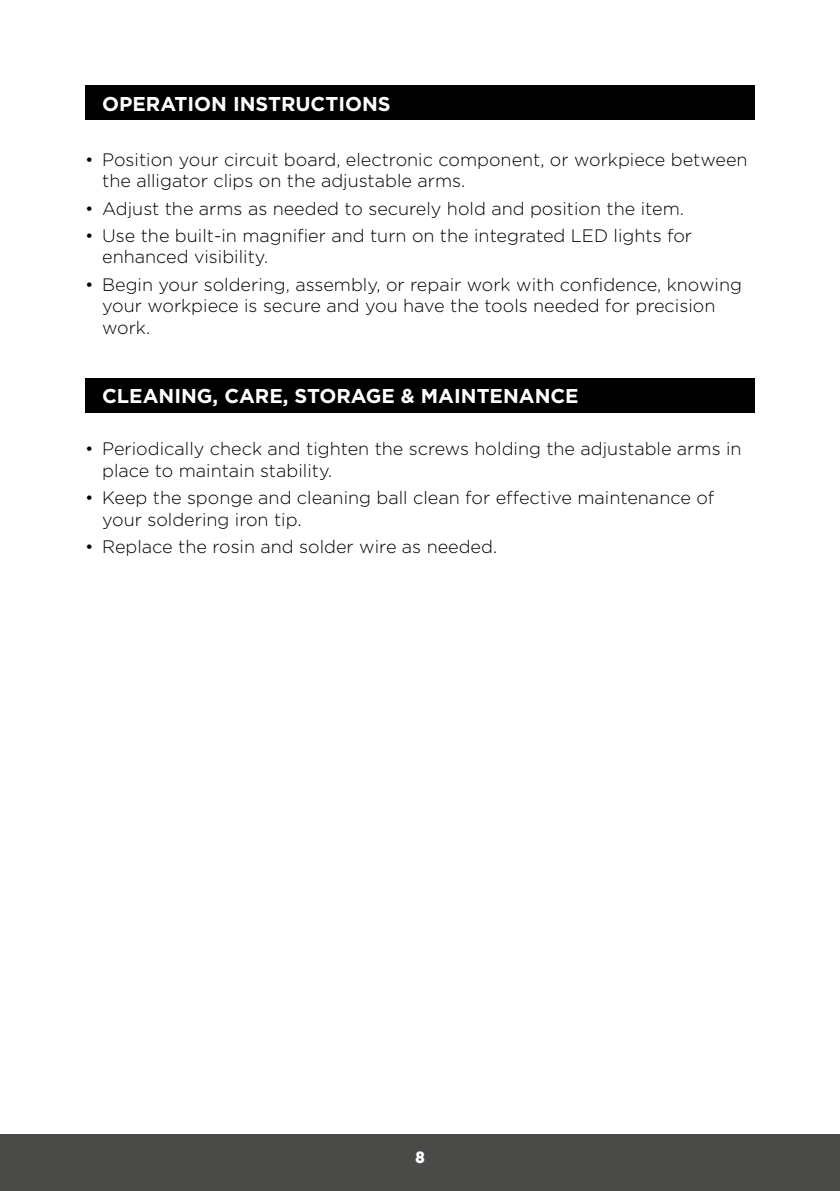
<style>
.page{position:relative;width:840px;height:1191px;background:#fff}
.page>*{position:absolute;margin:0;border:0;box-sizing:border-box;transform-origin:0 0}
.t1{font:700 20px "Gotham HTF";color:#fff}
.t2{font:300 18px/21.6px "Gotham HTF";color:#000}
.t3{font:16px "Museo Sans 900";color:#fff}
</style>
<div class="page">
<div style="left:0;top:1134px;width:839px;height:57px;background:#4a4a49"></div>
<hr style="left:839px;top:1134px;width:1px;height:57px;background:#4a4a49">
<div style="left:85px;top:378px;width:669px;height:34px;background:#000"></div>
<div style="left:85px;top:85px;width:669px;height:35px;background:#000"></div>
<p class="t1" style="left:102px;top:92px;width:290px">OPERATION INSTRUCTIONS</p>
<p class="t2" style="left:102px;top:148px;width:646px;text-indent:-17px">• Position your circuit board, electronic component, or workpiece between the alligator clips on the adjustable arms.</p>
<p class="t2" style="left:85px;top:197px;width:600px">• Adjust the arms as needed to securely hold and position the item.</p>
<p class="t2" style="left:102px;top:224px;width:591px;text-indent:-17px">• Use the built-in magnifier and turn on the integrated LED lights for enhanced visibility.</p>
<p class="t2" style="left:102px;top:273px;width:641px;text-indent:-17px">• Begin your soldering, assembly, or repair work with confidence, knowing your workpiece is secure and you have the tools needed for precision work.</p>
<p class="t1" style="left:102px;top:385px;width:478px">CLEANING, CARE, STORAGE &amp; MAINTENANCE</p>
<p class="t2" style="left:102px;top:438px;width:640px;text-indent:-17px">• Periodically check and tighten the screws holding the adjustable arms in place to maintain stability.</p>
<p class="t2" style="left:102px;top:487px;width:613px;text-indent:-17px">• Keep the sponge and cleaning ball clean for effective maintenance of your soldering iron tip.</p>
<p class="t2" style="left:85px;top:536px;width:413px">• Replace the rosin and solder wire as needed.</p>
<p class="t3" style="left:415px;top:1148px;width:11px">8</p>
</div>
